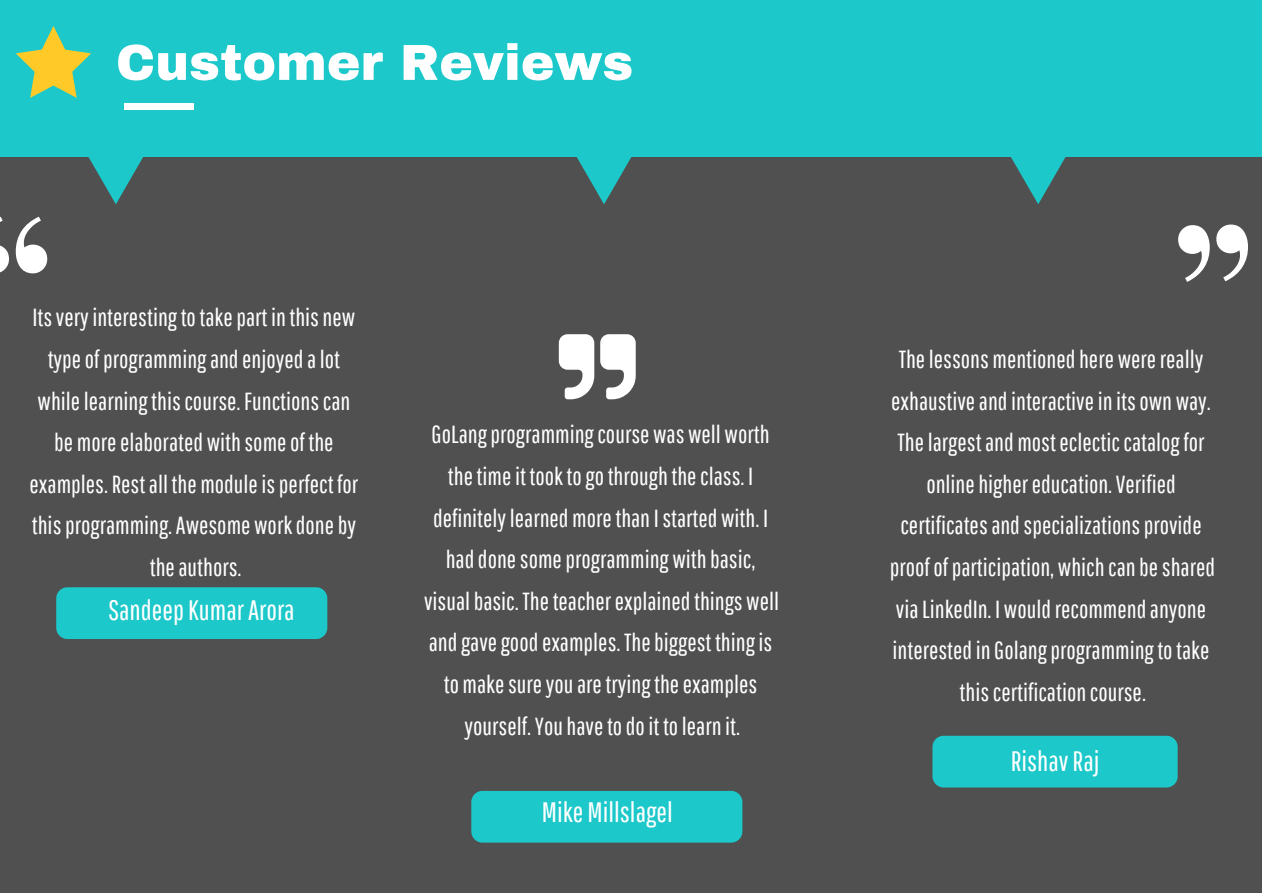
<style>
.page{position:relative;width:1262px;height:893px;background:#fff}
.page>*{position:absolute;margin:0;border:0;box-sizing:border-box;transform-origin:0 0}
.t1{font:224.85px "Playfair Display";color:#fff}
.t2{font:900 50.55px "Archivo";color:#fff}
.t3{font:28.05px "Pathway Gothic One";color:#fff}
.t4{font:24.75px/41.5px "Pathway Gothic One";color:#fff;text-align:center}
</style>
<div class="page">
<div style="left:0;top:156px;width:1261px;height:736px;background:#505050"></div>
<div style="left:0;top:0;width:1261px;height:156px;background:#1cc8ca"></div>
<div style="left:124px;top:103px;width:69px;height:7px;background:#fff"></div>
<svg style="left:565px;top:156px;width:77px;height:48px"></svg>
<svg style="left:77px;top:156px;width:77px;height:48px"></svg>
<svg style="left:999px;top:156px;width:77px;height:48px"></svg>
<svg style="left:16px;top:26px;width:75px;height:72px"></svg>
<div style="left:932px;top:735px;width:245px;height:52px;background:#1cc8ca"></div>
<svg style="left:559px;top:334px;width:76px;height:65px"></svg>
<div style="left:56px;top:587px;width:271px;height:52px;background:#1cc8ca"></div>
<div style="left:471px;top:790px;width:271px;height:52px;background:#1cc8ca"></div>
<h1 class="t1" style="left:-35px;top:119px;width:95px">“</h1>
<h2 class="t2" style="left:116px;top:31px;width:519px">Customer Reviews</h2>
<p class="t4" style="left:30px;top:296px;width:330px">Its very interesting to take part in this new type of programming and enjoyed a lot while learning this course. Functions can be more elaborated with some of the examples. Rest all the module is perfect for this programming. Awesome work done by the authors.</p>
<p class="t3" style="left:108px;top:593px;width:188px">Sandeep Kumar Arora</p>
<p class="t4" style="left:424px;top:413px;width:357px">GoLang programming course was well worth the time it took to go through the class. I definitely learned more than I started with. I had done some programming with basic, visual basic. The teacher explained things well and gave good examples. The biggest thing is to make sure you are trying the examples yourself. You have to do it to learn it.</p>
<p class="t3" style="left:542px;top:795px;width:132px">Mike Millslagel</p>
<p class="t4" style="left:889px;top:338px;width:327px">The lessons mentioned here were really exhaustive and interactive in its own way.<br>The largest and most eclectic catalog for online higher education. Verified certificates and specializations provide proof of participation, which can be shared via LinkedIn. I would recommend anyone interested in Golang programming to take this certification course.</p>
<p class="t3" style="left:1010px;top:743px;width:90px">Rishav Raj</p>
</div>
